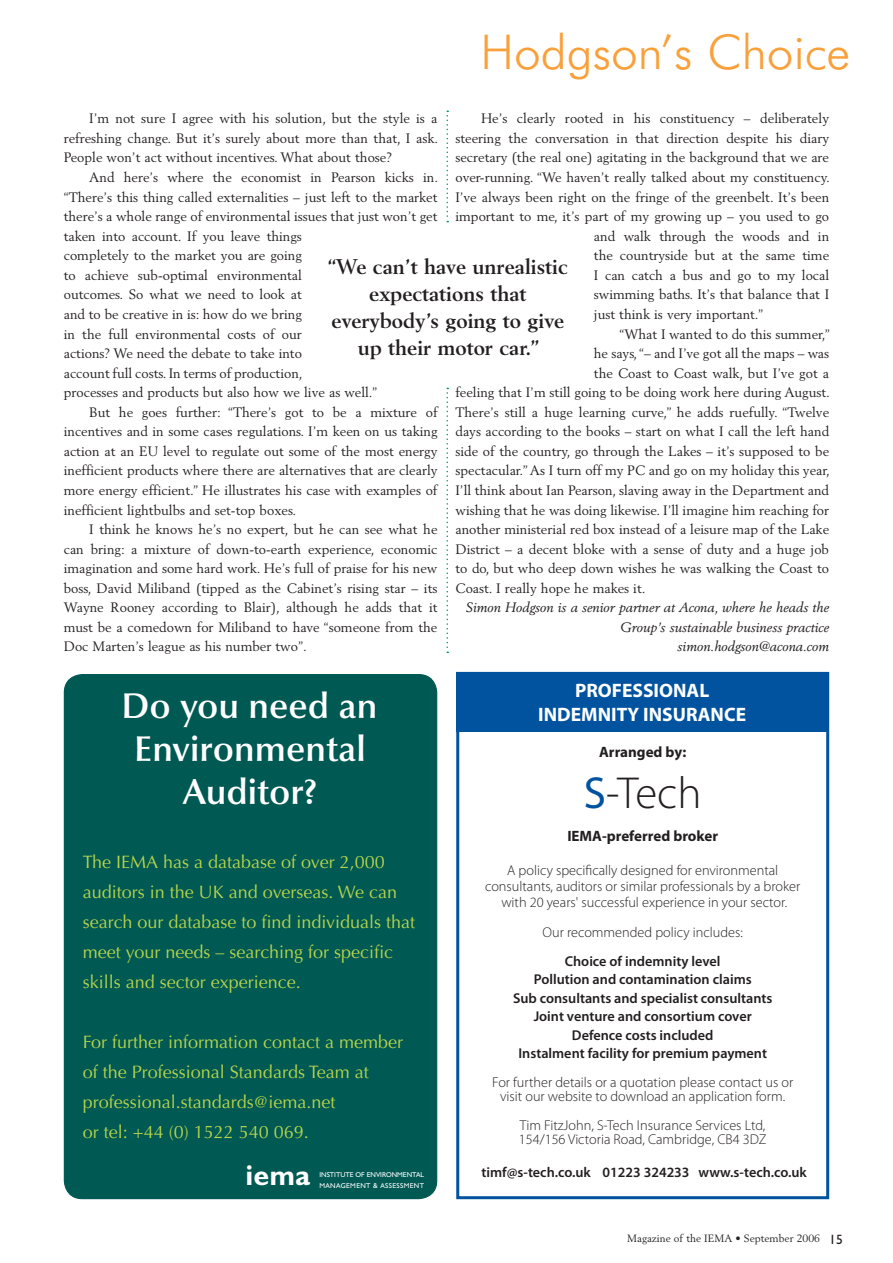
<style>
.page{position:relative;width:893px;height:1263px;background:#fff}
.page>*{position:absolute;margin:0;border:0;box-sizing:border-box;transform-origin:0 0}
.t1{font:300 48px "Futura BT";color:#f9a03a}
.t2{font:300 45px "Myriad Pro";color:#231f20}
.t3{font:600 36px/43.2px "Optima LT Std";color:#fff;text-align:center}
.t4{font:700 28.65px "Humanist 521 BT";color:#fff}
.t5{font:700 21px/27px "Berling";color:#231f20;text-align:center}
.t6{font:700 19.5px/23.4px "Myriad Pro";color:#fff;text-align:center}
.t7{font:18px/30px "Optima LT Std";color:#b6d54b}
.t8{font:700 15px "Myriad Pro";color:#231f20}
.t9{font:300 14.25px/15.8px "Myriad Pro";color:#231f20;text-align:center}
.t10{font:600 14.25px/18.6px "Myriad Pro";color:#231f20;text-align:center}
.t11{font:13.5px/19.5px "Berling";color:#231f20;text-align:justify}
.t12{font:italic 13.5px/19.5px "Berling";color:#231f20;text-align:right}
.t13{font:10.5px "Berling";color:#231f20}
.t14{font:7.05px/10.2px "Humanist 521 BT";color:#fff}
.s1{font-weight:400;color:#0153a0}
.s2{font-family:"Humanist 521 BT";font-size:13.5px}
</style>
<div class="page">
<svg style="left:446px;top:111px;width:2px;height:111px"></svg>
<div style="left:64px;top:675px;width:373px;height:523px;background:#005953;border-radius:18px"></div>
<div style="left:456px;top:672px;width:373px;height:527px;border:3px solid #0153a0"></div>
<div style="left:456px;top:672px;width:372px;height:59px;background:#0153a0"></div>
<svg style="left:446px;top:388px;width:2px;height:265px"></svg>
<h1 class="t1" style="left:481px;top:23px;width:371px">Hodgson’s Choice</h1>
<p class="t11" style="left:64px;top:109px;width:376px;text-indent:26px">I’m not sure I agree with his solution, but the style is a refreshing change. But it’s surely about more than that, I ask.<br>People won’t act without incentives. What about those?</p>
<p class="t11" style="left:64px;top:167px;width:376px;text-align:left;text-indent:26px">And here’s where the economist in Pearson kicks in. “There’s this thing called externalities – just left to the market there’s a whole range of environmental issues that just won’t get taken into account. If you leave things<br>completely to the market you are going<br>to achieve sub-optimal environmental<br>outcomes. So what we need to look at<br>and to be creative in is: how do we bring<br>in the full environmental costs of our<br>actions? We need the debate to take into<br>account full costs. In terms of production,<br>processes and products but also how we live as well.”</p>
<p class="t11" style="left:64px;top:402px;width:375px;text-indent:26px">But he goes further: “There’s got to be a mixture of incentives and in some cases regulations. I’m keen on us taking action at an EU level to regulate out some of the most energy inefficient products where there are alternatives that are clearly more energy efficient.” He illustrates his case with examples of inefficient lightbulbs and set-top boxes.</p>
<p class="t11" style="left:64px;top:519px;width:375px;text-indent:26px">I think he knows he’s no expert, but he can see what he can bring: a mixture of down-to-earth experience, economic imagination and some hard work. He’s full of praise for his new boss, David Miliband (tipped as the Cabinet’s rising star – its Wayne Rooney according to Blair), although he adds that it must be a comedown for Miliband to have “someone from the Doc Marten’s league as his number two”.</p>
<p class="t11" style="left:481px;top:109px;width:350px">He’s clearly rooted in his constituency – deliberately</p>
<p class="t11" style="left:455px;top:128px;width:375px">steering the conversation in that direction despite his diary</p>
<p class="t11" style="left:455px;top:148px;width:375px">secretary (the real one) agitating in the background that we are</p>
<p class="t11" style="left:455px;top:167px;width:376px">over-running. “We haven’t really talked about my constituency.</p>
<p class="t11" style="left:455px;top:187px;width:375px">I’ve always been right on the fringe of the greenbelt. It’s been</p>
<p class="t11" style="left:455px;top:206px;width:375px">important to me, it’s part of my growing up – you used to go</p>
<p class="t11" style="left:594px;top:226px;width:237px">and walk through the woods and in</p>
<p class="t11" style="left:594px;top:246px;width:237px">the countryside but at the same time</p>
<p class="t11" style="left:594px;top:265px;width:237px">I can catch a bus and go to my local</p>
<p class="t11" style="left:594px;top:285px;width:237px">swimming baths. It’s that balance that I</p>
<p class="t11" style="left:594px;top:304px;width:171px">just think is very important.”</p>
<p class="t11" style="left:619px;top:324px;width:212px">“What I wanted to do this summer,”</p>
<p class="t11" style="left:594px;top:343px;width:237px">he says, “– and I’ve got all the maps – was</p>
<p class="t11" style="left:594px;top:363px;width:237px">the Coast to Coast walk, but I’ve got a</p>
<p class="t11" style="left:455px;top:382px;width:376px">feeling that I’m still going to be doing work here during August.</p>
<p class="t11" style="left:455px;top:402px;width:375px">There’s still a huge learning curve,” he adds ruefully. “Twelve</p>
<p class="t11" style="left:455px;top:422px;width:375px">days according to the books – start on what I call the left hand</p>
<p class="t11" style="left:455px;top:441px;width:375px">side of the country, go through the Lakes – it’s supposed to be</p>
<p class="t11" style="left:455px;top:461px;width:376px">spectacular.” As I turn off my PC and go on my holiday this year,</p>
<p class="t11" style="left:455px;top:480px;width:375px">I’ll think about Ian Pearson, slaving away in the Department and</p>
<p class="t11" style="left:455px;top:500px;width:375px">wishing that he was doing likewise. I’ll imagine him reaching for</p>
<p class="t11" style="left:455px;top:519px;width:375px">another ministerial red box instead of a leisure map of the Lake</p>
<p class="t11" style="left:455px;top:539px;width:375px">District – a decent bloke with a sense of duty and a huge job</p>
<p class="t11" style="left:455px;top:559px;width:375px">to do, but who deep down wishes he was walking the Coast to</p>
<p class="t11" style="left:455px;top:578px;width:192px">Coast. I really hope he makes it.</p>
<p class="t12" style="left:466px;top:598px;width:365px">Simon Hodgson is a senior partner at Acona, where he heads the<br>Group’s sustainable business practice simon.hodgson@acona.com</p>
<h3 class="t5" style="left:328px;top:253px;width:241px">“We can’t have unrealistic expectations that everybody’s going to give up their motor car.”</h3>
<h3 class="t3" style="left:121px;top:685px;width:257px">Do you need an<br>Environmental<br>Auditor?</h3>
<h3 class="t7" style="left:83px;top:847px;width:334px">The IEMA has a database of over 2,000 auditors in the UK and overseas. We can search our database to find individuals that meet your needs – searching for specific skills and sector experience.</h3>
<h3 class="t7" style="left:83px;top:1027px;width:322px">For further information contact a member of the Professional Standards Team at professional.standards@iema.net<br>or tel: +44 (0) 1522 540 069.</h3>
<h3 class="t4" style="left:246px;top:1158px;width:66px">iema</h3>
<p class="t14" style="left:319px;top:1170px;width:106px">INSTITUTE OF ENVIRONMENTAL<br>MANAGEMENT &amp; ASSESSMENT</p>
<h3 class="t6" style="left:538px;top:678px;width:209px">PROFESSIONAL<br>INDEMNITY INSURANCE</h3>
<p class="t8" style="left:599px;top:742px;width:89px">Arranged by:</p>
<h2 class="t2" style="left:584px;top:765px;width:119px"><span class="s1">S</span>-Tech</h2>
<p class="t8" style="left:567px;top:826px;width:152px">IEMA-preferred broker</p>
<p class="t9" style="left:485px;top:862px;width:317px">A policy specifically designed for environmental consultants, auditors or similar professionals by a broker with 20 years' successful experience in your sector.</p>
<p class="t9" style="left:543px;top:924px;width:202px">Our recommended policy includes:</p>
<p class="t10" style="left:513px;top:951px;width:261px">Choice of indemnity level<br>Pollution and contamination claims<br>Sub consultants and specialist consultants Joint venture and consortium cover Defence costs included<br>Instalment facility for premium payment</p>
<p class="t9" style="left:492px;top:1075px;width:302px;line-height:14.2px">For further details or a quotation please contact us or visit our website to download an application form.</p>
<p class="t9" style="left:519px;top:1118px;width:249px;line-height:14.2px;text-align:left">Tim FitzJohn, S-Tech Insurance Services Ltd,<br>154/156 Victoria Road, Cambridge, CB4 3DZ</p>
<p class="t10" style="left:482px;top:1163px;width:327px">timf@s-tech.co.uk 01223 324233 www.s-tech.co.uk</p>
<p class="t13" style="left:627px;top:1232px;width:216px">Magazine of the IEMA • September 2006 <span class="s2">15</span></p>
</div>
